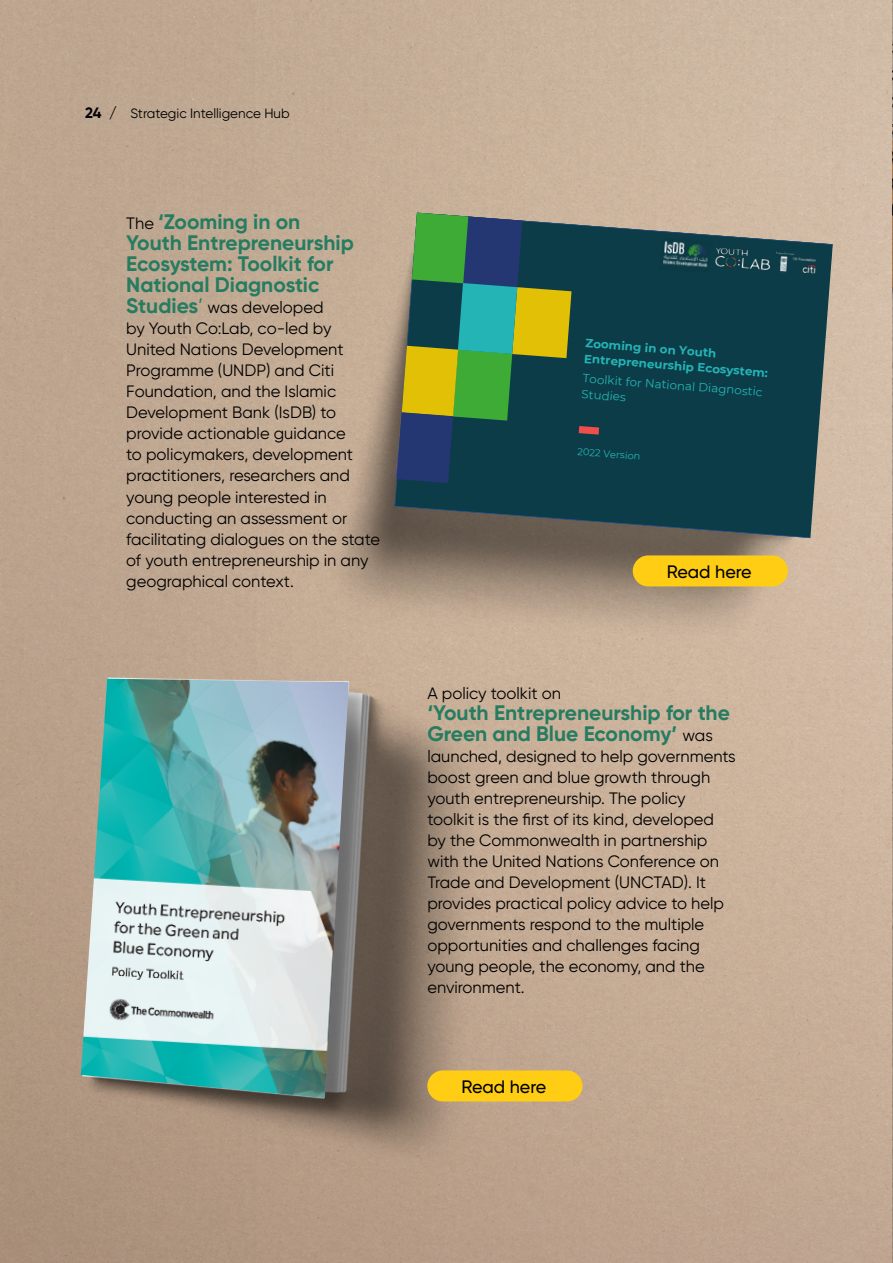
<style>
.page{position:relative;width:893px;height:1263px;background:#fff}
.page>*{position:absolute;margin:0;border:0;box-sizing:border-box;transform-origin:0 0}
.t1{font:700 21px/21px "Gilroy";color:#267c61}
.t2{font:500 18px "Gilroy";color:#000}
.t3{font:16.5px/21px "Gilroy";color:#000}
.t4{font:13.5px "Gilroy";color:#000}
.t5{font:700 11.85px/15.8px "Montserrat";color:#24b4b6}
.t6{font:11.85px/15.3px "Montserrat";color:#24b4b6}
.t7{font:9.9px "Montserrat";color:#24b4b6}
.s1{font-weight:700;font-size:15px}
.s2{font-weight:400;font-size:16.5px;color:#000}
.s3{font-weight:700;font-size:21px;color:#267c61}
.s4{font-size:21px;color:#267c61}
.s5{font-style:inherit}
</style>
<div class="page">
<img style="left:0;top:0;width:893px;height:1263px">
<div style="left:633px;top:555px;width:155px;height:31px;background:#ffcd14;border-radius:16px"></div>
<div style="left:427px;top:1070px;width:155px;height:31px;background:#ffcd14;border-radius:16px"></div>
<div style="left:84px;top:682px;width:286px;height:438px;background:#000;opacity:.25"></div>
<img style="left:81px;top:679px;width:268px;height:419px">
<svg style="left:395px;top:213px;width:438px;height:325px;background:#314c4f"></svg>
<svg style="left:397px;top:213px;width:435px;height:270px;background:#2e5750"></svg>
<p class="t4" style="left:85px;top:105px;width:206px"><span class="s1">24 /</span> Strategic Intelligence Hub</p>
<p class="t1" style="left:126px;top:211px;width:229px"><span class="s2">The</span> ‘Zooming in on<br>Youth Entrepreneurship<br>Ecosystem: Toolkit for<br>National Diagnostic</p>
<p class="t3" style="left:126px;top:297px;width:255px"><span class="s3">Studies</span><span class="s4">’</span> was developed<br>by Youth Co:Lab, co-led by<br>United Nations Development<br>Programme (UNDP) and Citi<br>Foundation, and the Islamic<br>Development Bank (IsDB) to provide actionable guidance<br>to policymakers, development practitioners, researchers and young people interested in conducting an assessment or facilitating dialogues on the state of youth entrepreneurship in any geographical context.</p>
<p class="t5" style="left:586px;top:335px;width:186px;rotate:4deg">Zooming in on <span class="s5">Y</span>outh<br><span class="s5">E</span>ntrepreneurship <span class="s5">E</span>cosystem:</p>
<p class="t6" style="left:583px;top:371px;width:182px;rotate:4deg"><span class="s5">T</span>oolkit for <span class="s5">N</span>ational <span class="s5">D</span>iagnostic<br><span class="s5">S</span>tudies</p>
<p class="t7" style="left:578px;top:445px;width:65px;rotate:4deg">2022 Version</p>
<p class="t2" style="left:667px;top:561px;width:86px">Read here</p>
<p class="t3" style="left:427px;top:683px;width:135px">A policy toolkit on</p>
<p class="t1" style="left:427px;top:702px;width:304px">‘Youth Entrepreneurship for the<br>Green and Blue Economy’ <span class="s2">was</span></p>
<p class="t3" style="left:427px;top:745px;width:310px">launched, designed to help governments boost green and blue growth through youth entrepreneurship. The policy toolkit is the first of its kind, developed by the Commonwealth in partnership with the United Nations Conference on Trade and Development (UNCTAD). It provides practical policy advice to help governments respond to the multiple opportunities and challenges facing young people, the economy, and the environment.</p>
<p class="t2" style="left:461px;top:1076px;width:86px">Read here</p>
</div>
